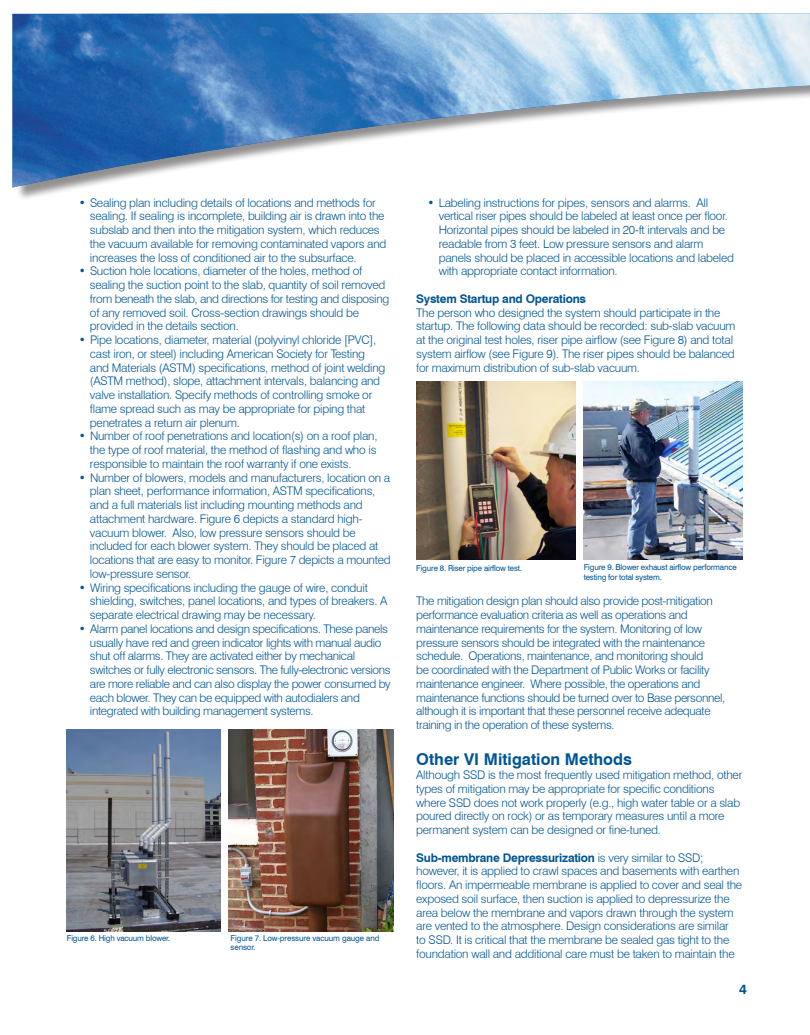
<style>
.page{position:relative;width:810px;height:1035px;background:#fff}
.page>*{position:absolute;margin:0;border:0;box-sizing:border-box;transform-origin:0 0}
.t1{font:700 16.25px "Swiss 721 BT";color:#005595}
.t2{font:700 13.75px "Swiss 721 BT";color:#005595}
.t3{font:300 11.88px/13.8px "Swiss 721 BT";letter-spacing:-.02em;color:#005595}
.t4{font:700 11.88px "Swiss 721 BT";letter-spacing:-.02em;color:#005595}
.t5{font:8.12px/8.8px "Swiss 721 BT";letter-spacing:-.02em;color:#005595}
.s1{font-weight:700}
</style>
<div class="page">
<img style="left:12px;top:13px;width:798px;height:174px">
<img style="left:67px;top:729px;width:153px;height:202px">
<img style="left:229px;top:729px;width:164px;height:202px">
<img style="left:584px;top:382px;width:158px;height:178px">
<img style="left:416px;top:382px;width:159px;height:178px">
<p class="t3" style="left:90px;top:195px;width:298px;text-indent:-11px">• Sealing plan including details of locations and methods for sealing. If sealing is incomplete, building air is drawn into the subslab and then into the mitigation system, which reduces the vacuum available for removing contaminated vapors and increases the loss of conditioned air to the subsurface.</p>
<p class="t3" style="left:90px;top:264px;width:301px;text-indent:-11px">• Suction hole locations, diameter of the holes, method of sealing the suction point to the slab, quantity of soil removed from beneath the slab, and directions for testing and disposing of any removed soil. Cross-section drawings should be provided in the details section.</p>
<p class="t3" style="left:90px;top:333px;width:297px;text-indent:-11px">• Pipe locations, diameter, material (polyvinyl chloride [PVC], cast iron, or steel) including American Society for Testing and Materials (ASTM) specifications, method of joint welding (ASTM method), slope, attachment intervals, balancing and valve installation. Specify methods of controlling smoke or flame spread such as may be appropriate for piping that penetrates a return air plenum.</p>
<p class="t3" style="left:90px;top:429px;width:289px;text-align:justify;text-indent:-11px">• Number of roof penetrations and location(s) on a roof plan, the type of roof material, the method of flashing and who is responsible to maintain the roof warranty if one exists.</p>
<p class="t3" style="left:90px;top:470px;width:302px;text-indent:-11px">• Number of blowers, models and manufacturers, location on a plan sheet, performance information, ASTM specifications, and a full materials list including mounting methods and attachment hardware. Figure 6 depicts a standard high&shy;vacuum blower. Also, low pressure sensors should be included for each blower system. They should be placed at locations that are easy to monitor. Figure 7 depicts a mounted low-pressure sensor.</p>
<p class="t3" style="left:90px;top:580px;width:299px;text-indent:-11px">• Wiring specifications including the gauge of wire, conduit shielding, switches, panel locations, and types of breakers. A separate electrical drawing may be necessary.</p>
<p class="t3" style="left:90px;top:622px;width:302px;text-indent:-11px">• Alarm panel locations and design specifications. These panels usually have red and green indicator lights with manual audio shut off alarms. They are activated either by mechanical switches or fully electronic sensors. The fully-electronic versions are more reliable and can also display the power consumed by each blower. They can be equipped with autodialers and integrated with building management systems.</p>
<p class="t5" style="left:67px;top:934px;width:105px">Figure 6. High vacuum blower.</p>
<p class="t5" style="left:231px;top:934px;width:151px">Figure 7. Low-pressure vacuum gauge and sensor.</p>
<p class="t3" style="left:439px;top:195px;width:297px;text-indent:-11px">• Labeling instructions for pipes, sensors and alarms. All vertical riser pipes should be labeled at least once per floor.<br>Horizontal pipes should be labeled in 20-ft intervals and be readable from 3 feet. Low pressure sensors and alarm panels should be placed in accessible locations and labeled with appropriate contact information.</p>
<p class="t4" style="left:416px;top:291px;width:171px">System Startup and Operations</p>
<p class="t3" style="left:416px;top:305px;width:321px">The person who designed the system should participate in the startup. The following data should be recorded: sub-slab vacuum at the original test holes, riser pipe airflow (see Figure 8) and total system airflow (see Figure 9). The riser pipes should be balanced for maximum distribution of sub-slab vacuum.</p>
<p class="t5" style="left:416px;top:564px;width:107px">Figure 8. Riser pipe airflow test.</p>
<p class="t5" style="left:584px;top:563px;width:154px;line-height:9.4px">Figure 9. Blower exhaust airflow performance testing for total system.</p>
<p class="t3" style="left:416px;top:594px;width:311px">The mitigation design plan should also provide post-mitigation performance evaluation criteria as well as operations and maintenance requirements for the system. Monitoring of low pressure sensors should be integrated with the maintenance schedule. Operations, maintenance, and monitoring should<br>be coordinated with the Department of Public Works or facility maintenance engineer. Where possible, the operations and maintenance functions should be turned over to Base personnel, although it is important that these personnel receive adequate training in the operation of these systems.</p>
<p class="t1" style="left:416px;top:750px;width:217px">Other VI Mitigation Methods</p>
<p class="t3" style="left:416px;top:768px;width:328px">Although SSD is the most frequently used mitigation method, other types of mitigation may be appropriate for specific conditions where SSD does not work properly (e.g., high water table or a slab poured directly on rock) or as temporary measures until a more permanent system can be designed or fine-tuned.</p>
<p class="t3" style="left:416px;top:850px;width:327px"><span class="s1">Sub-membrane Depressurization</span> is very similar to SSD; however, it is applied to crawl spaces and basements with earthen floors. An impermeable membrane is applied to cover and seal the exposed soil surface, then suction is applied to depressurize the area below the membrane and vapors drawn through the system are vented to the atmosphere. Design considerations are similar<br>to SSD. It is critical that the membrane be sealed gas tight to the foundation wall and additional care must be taken to maintain the</p>
<p class="t2" style="left:739px;top:981px;width:9px">4</p>
</div>
